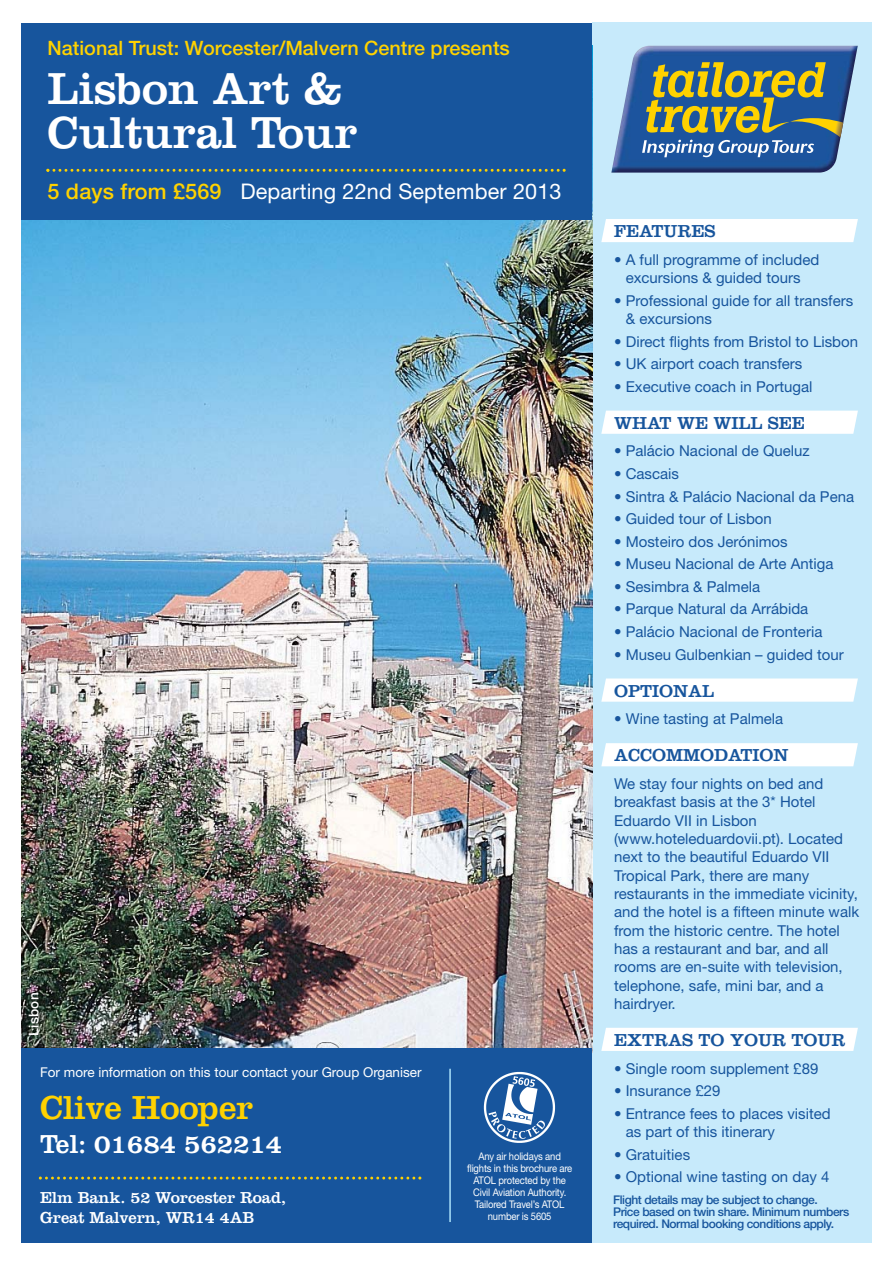
<style>
.page{position:relative;width:893px;height:1263px;background:#fff}
.page>*{position:absolute;margin:0;border:0;box-sizing:border-box;transform-origin:0 0}
.t1{font:46.5px/43.5px "Clarendon";letter-spacing:-.005em;color:#fff}
.t2{font:34.5px "Clarendon";letter-spacing:-.005em;color:#ffd200}
.t3{font:27px "Clarendon";letter-spacing:-.005em;color:#fff}
.t4{font:21.6px "Helvetica Neue";letter-spacing:.01em;color:#fff}
.t5{font:500 19.8px "Helvetica Neue";color:#ffd200}
.t6{font:18px "Clarendon";color:#17559d}
.t7{font:16.5px/19.5px "Clarendon";letter-spacing:-.005em;color:#fff}
.t8{font:15px/18.3px "Helvetica Neue";color:#17559d}
.t9{font:13.5px "Helvetica Neue";color:#fff}
.t10{font:500 13.5px "Helvetica Neue";letter-spacing:.015em;color:#fff}
.t11{font:500 12px/12px "Helvetica Neue";letter-spacing:-.035em;color:#17559d}
.t12{font:10.5px/12.1px "Helvetica Neue";letter-spacing:-.015em;color:#fff;text-align:center;scale:.9 1}
.s1{font-weight:500;color:#ffd200}
</style>
<div class="page">
<div style="left:592px;top:23px;width:280px;height:1220px;background:#c7eafb"></div>
<img style="left:21px;top:219px;width:571px;height:829px">
<div style="left:21px;top:1048px;width:571px;height:195px;background:#17559d"></div>
<div style="left:21px;top:23px;width:571px;height:196px;background:#17559d"></div>
<img style="left:611px;top:46px;width:247px;height:127px">
<svg style="left:642px;top:62px;width:201px;height:95px;background:#627d78"></svg>
<svg style="left:46px;top:169px;width:520px;height:3px"></svg>
<svg style="left:39px;top:1177px;width:382px;height:3px"></svg>
<img style="left:483px;top:1071px;width:73px;height:72px">
<div style="left:601px;top:679px;width:257px;height:23px;background:#fff"></div>
<div style="left:601px;top:1028px;width:257px;height:23px;background:#fff"></div>
<div style="left:601px;top:743px;width:257px;height:23px;background:#fff"></div>
<div style="left:601px;top:411px;width:257px;height:23px;background:#fff"></div>
<div style="left:601px;top:219px;width:257px;height:23px;background:#fff"></div>
<hr style="left:449px;top:1069px;width:2px;height:153px;background:#aae1fa">
<h3 class="t5" style="left:48px;top:40px;width:464px">National Trust: Worcester/Malvern Centre presents</h3>
<h1 class="t1" style="left:48px;top:72px;width:311px">Lisbon Art &amp;<br>Cultural Tour</h1>
<h3 class="t4" style="left:48px;top:184px;width:515px"><span class="s1">5 days from £569</span> Departing 22nd September 2013</h3>
<p class="t10" style="left:29px;top:1036px;width:45px;rotate:-90deg">Lisbon</p>
<p class="t9" style="left:40px;top:1067px;width:383px">For more information on this tour contact your Group Organiser</p>
<h2 class="t2" style="left:40px;top:1096px;width:215px">Clive Hooper</h2>
<h3 class="t3" style="left:40px;top:1135px;width:244px">Tel: 01684 562214</h3>
<p class="t7" style="left:40px;top:1190px;width:247px">Elm Bank. 52 Worcester Road,<br>Great Malvern, WR14 4AB</p>
<p class="t12" style="left:467px;top:1151px;width:118px">Any air holidays and flights in this brochure are<br>ATOL protected by the<br>Civil Aviation Authority.<br>Tailored Travel’s ATOL number is 5605</p>
<p class="t6" style="left:614px;top:225px;width:103px">FEATURES</p>
<p class="t8" style="left:614px;top:252px;width:207px;text-align:center">• A full programme of included excursions &amp; guided tours</p>
<p class="t8" style="left:626px;top:293px;width:229px;text-indent:-12px">• Professional guide for all transfers &amp; excursions</p>
<p class="t8" style="left:614px;top:334px;width:245px">• Direct flights from Bristol to Lisbon</p>
<p class="t8" style="left:614px;top:356px;width:190px">• UK airport coach transfers</p>
<p class="t8" style="left:614px;top:379px;width:200px">• Executive coach in Portugal</p>
<p class="t6" style="left:614px;top:417px;width:192px">WHAT WE WILL SEE</p>
<p class="t8" style="left:614px;top:443px;width:197px">• Palácio Nacional de Queluz</p>
<p class="t8" style="left:614px;top:466px;width:66px">• Cascais</p>
<p class="t8" style="left:614px;top:489px;width:241px">• Sintra &amp; Palácio Nacional da Pena</p>
<p class="t8" style="left:614px;top:511px;width:159px">• Guided tour of Lisbon</p>
<p class="t8" style="left:614px;top:534px;width:175px">• Mosteiro dos Jerónimos</p>
<p class="t8" style="left:614px;top:556px;width:221px">• Museu Nacional de Arte Antiga</p>
<p class="t8" style="left:614px;top:579px;width:148px">• Sesimbra &amp; Palmela</p>
<p class="t8" style="left:614px;top:602px;width:196px">• Parque Natural da Arrábida</p>
<p class="t8" style="left:614px;top:624px;width:210px">• Palácio Nacional de Fronteria</p>
<p class="t8" style="left:614px;top:647px;width:231px">• Museu Gulbenkian – guided tour</p>
<p class="t6" style="left:614px;top:685px;width:101px">OPTIONAL</p>
<p class="t8" style="left:614px;top:711px;width:171px">• Wine tasting at Palmela</p>
<p class="t6" style="left:614px;top:749px;width:176px">ACCOMMODATION</p>
<p class="t8" style="left:614px;top:776px;width:247px">We stay four nights on bed and breakfast basis at the 3* Hotel<br>Eduardo VII in Lisbon (www.hoteleduardovii.pt). Located next to the beautiful Eduardo VII<br>Tropical Park, there are many restaurants in the immediate vicinity, and the hotel is a fifteen minute walk from the historic centre. The hotel has a restaurant and bar, and all rooms are en-suite with television, telephone, safe, mini bar, and a hairdryer.</p>
<p class="t6" style="left:614px;top:1034px;width:233px">EXTRAS TO YOUR TOUR</p>
<p class="t8" style="left:614px;top:1061px;width:206px">• Single room supplement £89</p>
<p class="t8" style="left:614px;top:1083px;width:108px">• Insurance £29</p>
<p class="t8" style="left:626px;top:1106px;width:207px;text-indent:-12px">• Entrance fees to places visited as part of this itinerary</p>
<p class="t8" style="left:614px;top:1147px;width:78px">• Gratuities</p>
<p class="t8" style="left:614px;top:1169px;width:217px">• Optional wine tasting on day 4</p>
<p class="t11" style="left:613px;top:1195px;width:238px">Flight details may be subject to change.<br>Price based on twin share. Minimum numbers required. Normal booking conditions apply.</p>
</div>
